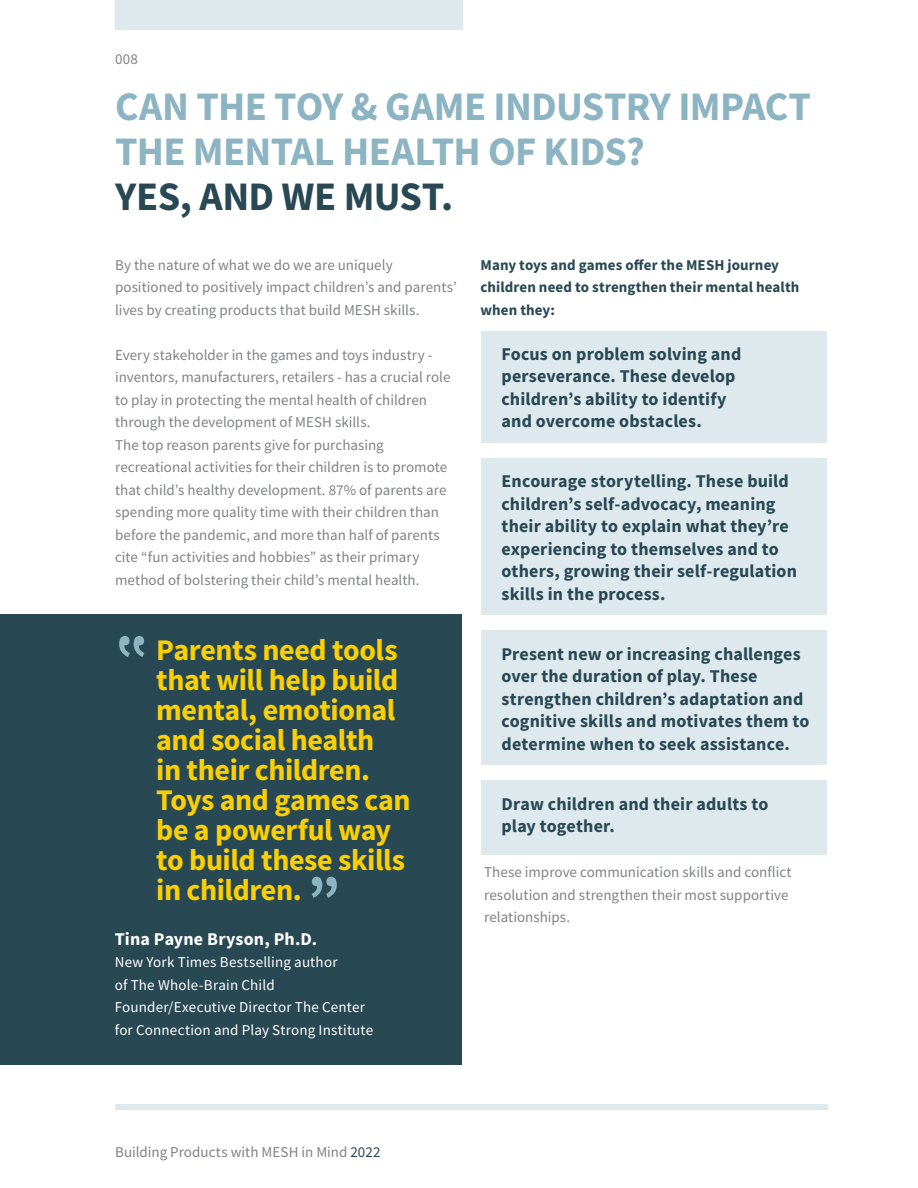
<style>
.page{position:relative;width:918px;height:1188px;background:#fff}
.page>*{position:absolute;margin:0;border:0;box-sizing:border-box;transform-origin:0 0}
.Headline_70_70_Left{font:700 61.2px "Source Sans Pro";color:#8cb4c2}
.Headline_29_30_Left{font:700 40.5px/45px "Source Sans Pro";letter-spacing:-.015em;color:#8cb4c2}
.Headline_16_20_Left{font:700 30px/30px "Source Sans Pro";letter-spacing:-.015em;color:#fad004}
.Headlines_Copy_Text{font:700 18px/22.5px "Source Sans Pro";letter-spacing:.01em;color:#284854}
.Headlines_Copy_Text-2{font:700 18px "Source Sans Pro";letter-spacing:.01em;color:#fff}
.Copy_Text_10_14_Left{font:15px/22.5px "Source Sans Pro";color:#808285}
.Headlines_Copy_Text-3{font:15px/22.5px "Source Sans Pro";letter-spacing:.01em;color:#fff}
.Copy_Text_10_14_Left-2{font:700 15px/22.5px "Source Sans Pro";letter-spacing:.005em;color:#284854}
.s1{color:#284854}
</style>
<div class="page">
<div style="left:115px;top:0;width:348px;height:30px;background:#dee9ee"></div>
<div style="left:115px;top:1104px;width:713px;height:6px;background:#dee9ee"></div>
<div style="left:0;top:614px;width:462px;height:451px;background:#284854"></div>
<div style="left:481px;top:331px;width:346px;height:111px;background:#dee9ee"></div>
<div style="left:481px;top:458px;width:346px;height:157px;background:#dee9ee"></div>
<div style="left:481px;top:630px;width:346px;height:135px;background:#dee9ee"></div>
<div style="left:481px;top:780px;width:346px;height:75px;background:#dee9ee"></div>
<p class="Copy_Text_10_14_Left" style="left:115px;top:47px;width:25px">008</p>
<p class="Headline_29_30_Left" style="left:115px;top:83px;width:697px">CAN THE TOY &amp; GAME INDUSTRY IMPACT<br>THE MENTAL HEALTH OF KIDS?<br><span class="s1">YES, AND WE MUST.</span></p>
<p class="Copy_Text_10_14_Left" style="left:115px;top:254px;width:343px">By the nature of what we do we are uniquely positioned to positively impact children’s and parents’ lives by creating products that build MESH skills.</p>
<p class="Copy_Text_10_14_Left" style="left:115px;top:344px;width:337px">Every stakeholder in the games and toys industry - inventors, manufacturers, retailers - has a crucial role to play in protecting the mental health of children through the development of MESH skills.</p>
<p class="Copy_Text_10_14_Left" style="left:115px;top:434px;width:334px">The top reason parents give for purchasing recreational activities for their children is to promote that child’s healthy development. 87% of parents are spending more quality time with their children than before the pandemic, and more than half of parents cite “fun activities and hobbies” as their primary method of bolstering their child’s mental health.</p>
<p class="Headline_16_20_Left" style="left:156px;top:635px;width:256px">Parents need tools that will help build mental, emotional and social health<br>in their children.<br>Toys and games can be a powerful way to build these skills in children.</p>
<p class="Headline_70_70_Left" style="left:307px;top:826px;width:34px">„</p>
<p class="Headlines_Copy_Text-2" style="left:115px;top:927px;width:204px">Tina Payne Bryson, Ph.D.</p>
<p class="Headlines_Copy_Text-3" style="left:115px;top:951px;width:224px">New York Times Bestselling author of The Whole-Brain Child</p>
<p class="Headlines_Copy_Text-3" style="left:115px;top:996px;width:260px">Founder/Executive Director The Center for Connection and Play Strong Institute</p>
<p class="Copy_Text_10_14_Left-2" style="left:481px;top:254px;width:320px">Many toys and games offer the MESH journey children need to strengthen their mental health when they:</p>
<p class="Headlines_Copy_Text" style="left:502px;top:343px;width:241px">Focus on problem solving and perseverance. These develop children’s ability to identify and overcome obstacles.</p>
<p class="Headlines_Copy_Text" style="left:502px;top:470px;width:297px">Encourage storytelling. These build children’s self-advocacy, meaning their ability to explain what they’re experiencing to themselves and to others, growing their self-regulation skills in the process.</p>
<p class="Headlines_Copy_Text" style="left:502px;top:643px;width:310px">Present new or increasing challenges over the duration of play. These strengthen children’s adaptation and cognitive skills and motivates them to determine when to seek assistance.</p>
<p class="Headlines_Copy_Text" style="left:502px;top:793px;width:268px">Draw children and their adults to play together.</p>
<p class="Copy_Text_10_14_Left" style="left:484px;top:861px;width:309px">These improve communication skills and conflict resolution and strengthen their most supportive relationships.</p>
<p class="Copy_Text_10_14_Left" style="left:115px;top:1140px;width:267px">Building Products with MESH in Mind <span class="s1">2022</span></p>
</div>
